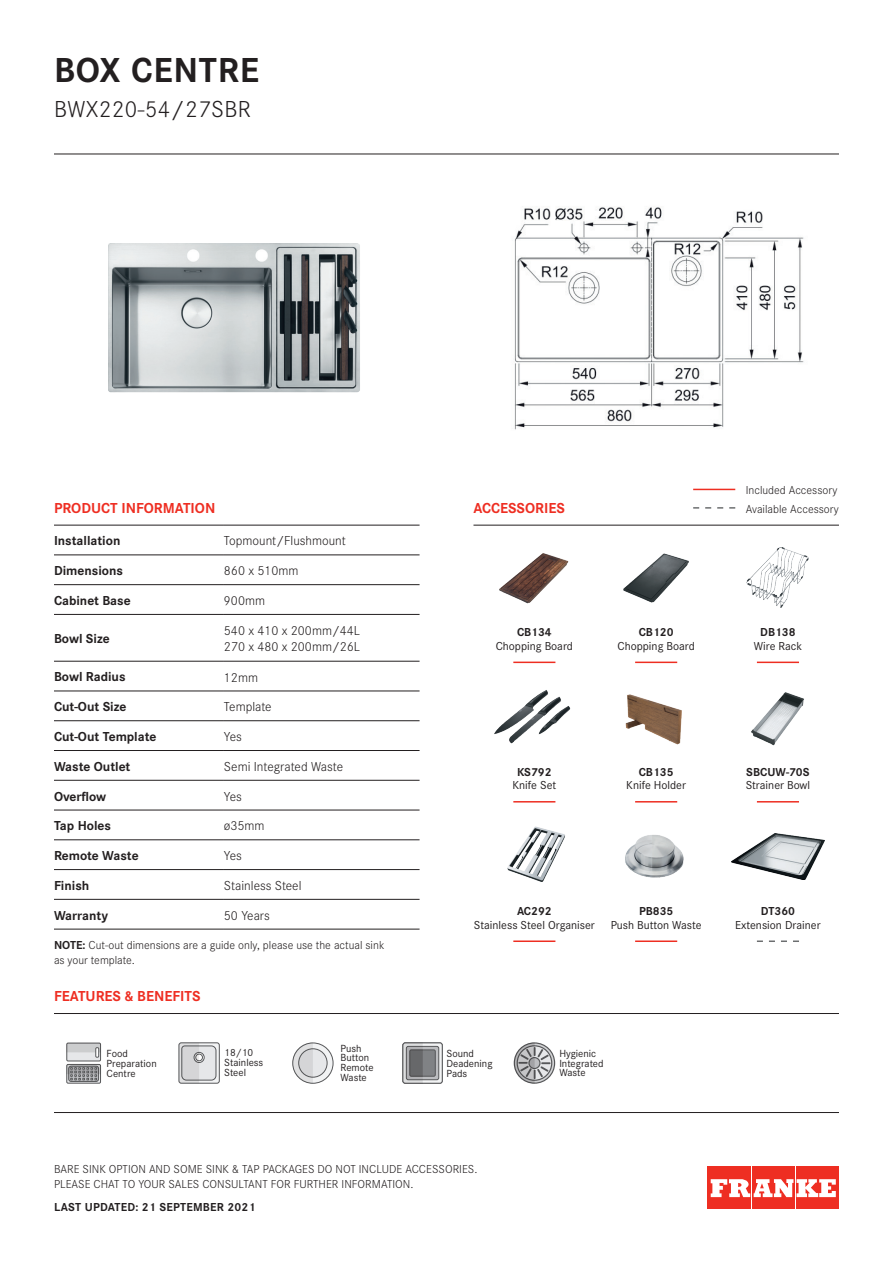
<style>
.page{position:relative;width:893px;height:1263px;background:#fff}
.page>*{position:absolute;margin:0;border:0;box-sizing:border-box;transform-origin:0 0}
.t1{font:700 36px "Corporate S";letter-spacing:.02em;color:#231f20}
.t2{font:300 24px "Corporate S";letter-spacing:.02em;color:#231f20}
.t3{font:700 15px "Corporate S";color:#ee2e22}
.t4{font:300 13.5px/16.2px "Corporate S";color:#231f20}
.t5{font:700 13.5px "Corporate S";color:#231f20}
.t6{font:300 12px/14.4px "Corporate S";color:#231f20}
.t7{font:12px "Corporate S";color:#231f20}
.t8{font:700 12px "Corporate S";color:#231f20}
.t9{font:700 12px "Corporate S";letter-spacing:.02em;color:#231f20}
.t10{font:10.8px/9.9px "Corporate S";color:#231f20}
.s1{font-weight:700}
</style>
<div class="page">
<div style="left:708px;top:1167px;width:43px;height:42px;background:#ee2e22"></div>
<div style="left:752px;top:1167px;width:42px;height:42px;background:#ee2e22"></div>
<div style="left:796px;top:1167px;width:42px;height:42px;background:#ee2e22"></div>
<svg style="left:711px;top:1179px;width:125px;height:18px"></svg>
<hr style="left:693px;top:489px;width:42px;height:1px;background:#ee2e22">
<svg style="left:693px;top:507px;width:42px;height:2px"></svg>
<hr style="left:473px;top:525px;width:366px;height:1px;background:#231f20">
<hr style="left:54px;top:154px;width:785px;height:1px;background:#231f20">
<hr style="left:54px;top:1013px;width:785px;height:1px;background:#231f20">
<hr style="left:54px;top:1112px;width:785px;height:1px;background:#231f20">
<div style="left:67px;top:1043px;width:34px;height:18px;background:#e6e7e9"></div>
<div style="left:66px;top:1043px;width:35px;height:18px;border:1px solid #57585a"></div>
<div style="left:66px;top:1064px;width:35px;height:19px;border:1px solid #57585a"></div>
<div style="left:68px;top:1066px;width:31px;height:16px;border:1px solid #57585a;border-radius:3px"></div>
<svg style="left:66px;top:1043px;width:35px;height:14px"></svg>
<div style="left:95px;top:1047px;width:4px;height:11px;border:1px solid #57585a"></div>
<svg style="left:66px;top:1064px;width:35px;height:16px"></svg>
<div style="left:179px;top:1043px;width:40px;height:40px;background:#f2f3f4;border-radius:2px"></div>
<div style="left:178px;top:1042px;width:42px;height:42px;border:1px solid #57585a;border-radius:2px"></div>
<svg style="left:179px;top:1043px;width:38px;height:40px"></svg>
<svg style="left:293px;top:1043px;width:40px;height:40px"></svg>
<div style="left:292px;top:1042px;width:42px;height:42px;border:1px solid #57585a;border-radius:50%"></div>
<div style="left:299px;top:1049px;width:28px;height:28px;background:#e6e7e9;border-radius:50%"></div>
<div style="left:298px;top:1048px;width:30px;height:29px;border:1px solid #57585a;border-radius:50%"></div>
<svg style="left:292px;top:1042px;width:21px;height:41px"></svg>
<svg style="left:403px;top:1043px;width:39px;height:40px"></svg>
<div style="left:402px;top:1042px;width:41px;height:41px;border:1px solid #57585a;border-radius:2px"></div>
<div style="left:406px;top:1046px;width:33px;height:34px;background:#bcbdc0;border-radius:2px"></div>
<div style="left:406px;top:1046px;width:33px;height:34px;border:1px solid #57585a;border-radius:2px"></div>
<div style="left:410px;top:1050px;width:25px;height:26px;background:#808285;border-radius:2px"></div>
<div style="left:409px;top:1049px;width:27px;height:28px;border:1px solid #57585a;border-radius:2px"></div>
<svg style="left:402px;top:1042px;width:21px;height:41px"></svg>
<svg style="left:514px;top:1043px;width:41px;height:40px"></svg>
<div style="left:514px;top:1042px;width:41px;height:42px;border:1px solid #57585a;border-radius:50%"></div>
<div style="left:517px;top:1045px;width:35px;height:36px;border:1px solid #57585a;border-radius:50%"></div>
<svg style="left:514px;top:1042px;width:36px;height:42px;background:#afb0b1"></svg>
<img style="left:500px;top:553px;width:69px;height:51px">
<img style="left:623px;top:553px;width:66px;height:50px">
<img style="left:747px;top:547px;width:62px;height:60px">
<hr style="left:513px;top:662px;width:42px;height:1px;background:#ee2e22">
<hr style="left:635px;top:662px;width:42px;height:1px;background:#ee2e22">
<hr style="left:757px;top:662px;width:42px;height:1px;background:#ee2e22">
<img style="left:494px;top:690px;width:77px;height:54px">
<img style="left:625px;top:694px;width:57px;height:51px">
<img style="left:751px;top:692px;width:53px;height:54px">
<hr style="left:513px;top:801px;width:42px;height:1px;background:#ee2e22">
<hr style="left:635px;top:801px;width:42px;height:1px;background:#ee2e22">
<hr style="left:757px;top:801px;width:42px;height:1px;background:#ee2e22">
<img style="left:507px;top:826px;width:58px;height:56px">
<img style="left:625px;top:835px;width:59px;height:43px">
<img style="left:731px;top:833px;width:94px;height:46px">
<hr style="left:513px;top:940px;width:42px;height:2px;background:#ee2e22">
<hr style="left:635px;top:940px;width:42px;height:2px;background:#ee2e22">
<svg style="left:757px;top:940px;width:42px;height:2px"></svg>
<hr style="left:224px;top:525px;width:196px;height:1px;background:#231f20">
<hr style="left:54px;top:555px;width:170px;height:1px;background:#231f20">
<hr style="left:224px;top:555px;width:196px;height:1px;background:#231f20">
<hr style="left:54px;top:584px;width:170px;height:1px;background:#231f20">
<hr style="left:224px;top:584px;width:196px;height:1px;background:#231f20">
<hr style="left:54px;top:614px;width:170px;height:1px;background:#231f20">
<hr style="left:224px;top:614px;width:196px;height:1px;background:#231f20">
<hr style="left:54px;top:661px;width:170px;height:1px;background:#231f20">
<hr style="left:224px;top:661px;width:196px;height:1px;background:#231f20">
<hr style="left:54px;top:691px;width:170px;height:1px;background:#231f20">
<hr style="left:224px;top:691px;width:196px;height:1px;background:#231f20">
<hr style="left:54px;top:720px;width:170px;height:1px;background:#231f20">
<hr style="left:224px;top:720px;width:196px;height:1px;background:#231f20">
<hr style="left:224px;top:750px;width:196px;height:1px;background:#231f20">
<hr style="left:54px;top:780px;width:170px;height:1px;background:#231f20">
<hr style="left:224px;top:780px;width:196px;height:1px;background:#231f20">
<hr style="left:54px;top:810px;width:170px;height:1px;background:#231f20">
<hr style="left:224px;top:810px;width:196px;height:1px;background:#231f20">
<hr style="left:54px;top:839px;width:170px;height:1px;background:#231f20">
<hr style="left:224px;top:839px;width:196px;height:1px;background:#231f20">
<hr style="left:54px;top:869px;width:170px;height:1px;background:#231f20">
<hr style="left:224px;top:869px;width:196px;height:1px;background:#231f20">
<hr style="left:54px;top:899px;width:170px;height:1px;background:#231f20">
<hr style="left:224px;top:899px;width:196px;height:1px;background:#231f20">
<hr style="left:54px;top:929px;width:170px;height:1px;background:#231f20">
<hr style="left:224px;top:929px;width:196px;height:1px;background:#231f20">
<hr style="left:54px;top:525px;width:170px;height:1px;background:#231f20">
<hr style="left:54px;top:750px;width:170px;height:1px;background:#231f20">
<img style="left:514px;top:207px;width:290px;height:223px">
<img style="left:109px;top:243px;width:251px;height:150px">
<h1 class="t1" style="left:54px;top:42px;width:207px">BOX CENTRE</h1>
<h2 class="t2" style="left:54px;top:92px;width:199px">BWX220-54/27SBR</h2>
<p class="t3" style="left:54px;top:496px;width:163px">PRODUCT INFORMATION</p>
<p class="t3" style="left:473px;top:496px;width:93px">ACCESSORIES</p>
<p class="t5" style="left:54px;top:530px;width:68px">Installation</p>
<p class="t4" style="left:224px;top:532px;width:123px">Topmount/Flushmount</p>
<p class="t5" style="left:54px;top:560px;width:71px">Dimensions</p>
<p class="t4" style="left:224px;top:562px;width:76px">860 x 510mm</p>
<p class="t5" style="left:54px;top:590px;width:78px">Cabinet Base</p>
<p class="t4" style="left:224px;top:592px;width:43px">900mm</p>
<p class="t5" style="left:54px;top:628px;width:57px">Bowl Size</p>
<p class="t4" style="left:224px;top:622px;width:138px">540 x 410 x 200mm/44L<br>270 x 480 x 200mm/26L</p>
<p class="t5" style="left:54px;top:666px;width:73px">Bowl Radius</p>
<p class="t4" style="left:224px;top:668px;width:36px">12mm</p>
<p class="t5" style="left:54px;top:696px;width:74px">Cut-Out Size</p>
<p class="t4" style="left:224px;top:698px;width:49px">Template</p>
<p class="t5" style="left:54px;top:726px;width:104px">Cut-Out Template</p>
<p class="t4" style="left:224px;top:728px;width:20px">Yes</p>
<p class="t5" style="left:54px;top:756px;width:78px">Waste Outlet</p>
<p class="t4" style="left:224px;top:757px;width:121px">Semi Integrated Waste</p>
<p class="t5" style="left:54px;top:785px;width:54px">Overflow</p>
<p class="t4" style="left:224px;top:787px;width:20px">Yes</p>
<p class="t5" style="left:54px;top:815px;width:59px">Tap Holes</p>
<p class="t4" style="left:224px;top:817px;width:42px">ø35mm</p>
<p class="t5" style="left:54px;top:845px;width:86px">Remote Waste</p>
<p class="t4" style="left:224px;top:847px;width:20px">Yes</p>
<p class="t5" style="left:54px;top:875px;width:37px">Finish</p>
<p class="t4" style="left:224px;top:876px;width:79px">Stainless Steel</p>
<p class="t5" style="left:54px;top:904px;width:56px">Warranty</p>
<p class="t4" style="left:224px;top:906px;width:48px">50 Years</p>
<p class="t6" style="left:54px;top:937px;width:332px"><span class="s1">NOTE:</span> Cut-out dimensions are a guide only, please use the actual sink as your template.</p>
<p class="t3" style="left:54px;top:984px;width:148px">FEATURES &amp; BENEFITS</p>
<p class="t8" style="left:517px;top:623px;width:36px">CB134</p>
<p class="t7" style="left:496px;top:637px;width:79px">Chopping Board</p>
<p class="t8" style="left:517px;top:762px;width:36px">KS792</p>
<p class="t7" style="left:513px;top:776px;width:45px">Knife Set</p>
<p class="t8" style="left:517px;top:901px;width:36px">AC292</p>
<p class="t7" style="left:474px;top:916px;width:122px">Stainless Steel Organiser</p>
<p class="t8" style="left:639px;top:623px;width:36px">CB120</p>
<p class="t7" style="left:617px;top:637px;width:79px">Chopping Board</p>
<p class="t8" style="left:639px;top:762px;width:36px">CB135</p>
<p class="t7" style="left:626px;top:776px;width:61px">Knife Holder</p>
<p class="t8" style="left:639px;top:901px;width:36px">PB835</p>
<p class="t7" style="left:611px;top:916px;width:92px">Push Button Waste</p>
<p class="t10" style="left:107px;top:1047px;width:52px">Food<br>Preparation<br>Centre</p>
<p class="t10" style="left:224px;top:1047px;width:41px">18/10<br>Stainless<br>Steel</p>
<p class="t10" style="left:341px;top:1042px;width:35px">Push<br>Button<br>Remote<br>Waste</p>
<p class="t10" style="left:446px;top:1047px;width:48px">Sound<br>Deadening<br>Pads</p>
<p class="t10" style="left:559px;top:1047px;width:46px">Hygienic<br>Integrated<br>Waste</p>
<p class="t6" style="left:54px;top:1161px;width:425px">BARE SINK OPTION AND SOME SINK &amp; TAP PACKAGES DO NOT INCLUDE ACCESSORIES.<br>PLEASE CHAT TO YOUR SALES CONSULTANT FOR FURTHER INFORMATION.</p>
<p class="t9" style="left:54px;top:1198px;width:203px">LAST UPDATED: 21 SEPTEMBER 2021</p>
<p class="t6" style="left:746px;top:480px;width:95px;line-height:18.5px">Included Accessory<br>Available Accessory</p>
<p class="t8" style="left:760px;top:623px;width:37px">DB138</p>
<p class="t7" style="left:754px;top:637px;width:50px">Wire Rack</p>
<p class="t8" style="left:746px;top:762px;width:65px">SBCUW-70S</p>
<p class="t7" style="left:746px;top:776px;width:66px">Strainer Bowl</p>
<p class="t8" style="left:761px;top:901px;width:36px">DT360</p>
<p class="t7" style="left:735px;top:916px;width:87px">Extension Drainer</p>
</div>
